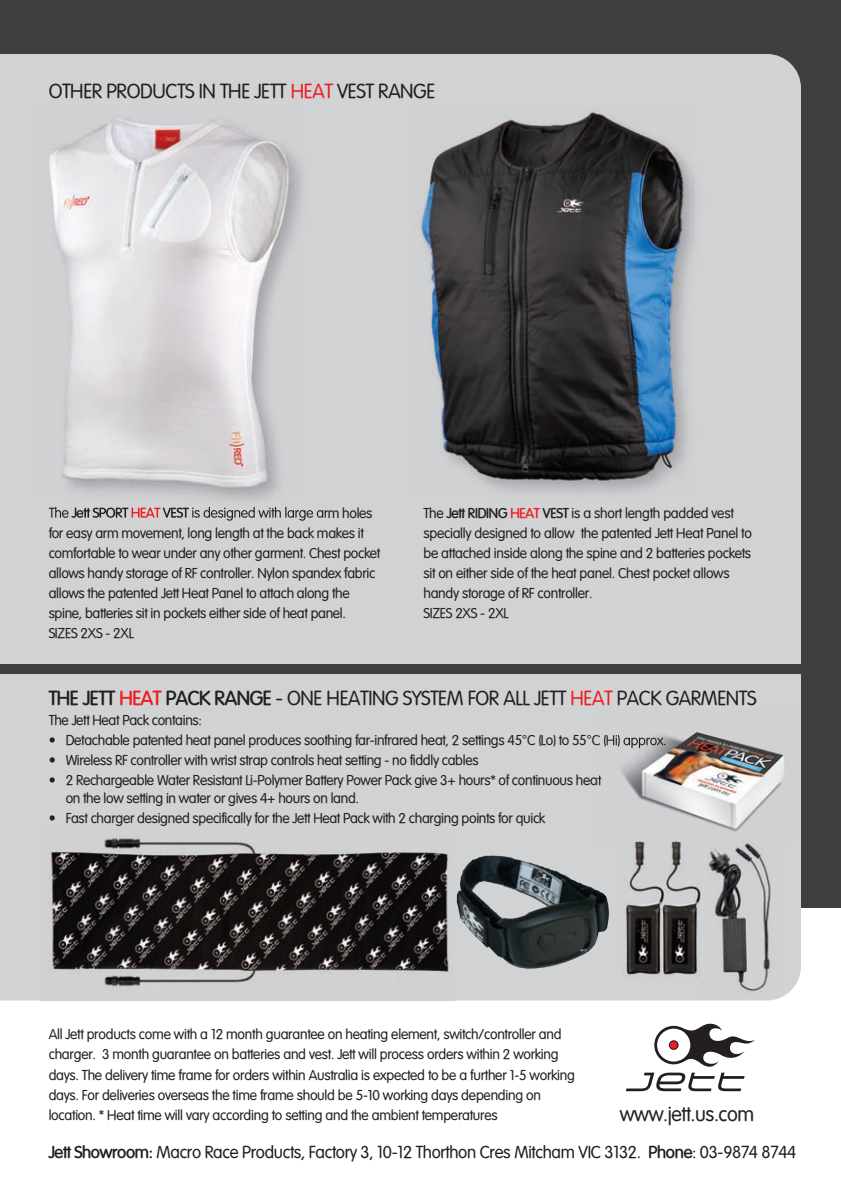
<style>
.page{position:relative;width:841px;height:1192px;background:#fff}
.page>*{position:absolute;margin:0;border:0;box-sizing:border-box;transform-origin:0 0}
.t1{font:20px "Vogel Normal";letter-spacing:-.015em;color:#231f20}
.t2{font:17px "Vogel Normal";letter-spacing:-.015em;color:#231f20}
.t3{font:14px/20px "Vogel Normal";letter-spacing:-.02em;color:#231f20}
.s1{color:#ee1d23}
.s2{font-family:"Vogel";font-weight:700}
.s3{font-family:"Vogel";font-weight:700;color:#ee1d23}
</style>
<div class="page">
<div style="left:0;top:0;width:840px;height:908px;background:#3e3e3f"></div>
<div style="left:0;top:54px;width:800px;height:946px;background:#d1d2d4"></div>
<img style="left:40px;top:829px;width:414px;height:172px">
<div style="left:395px;top:98px;width:346px;height:420px;background:#d1d2d4"></div>
<img style="left:409px;top:107px;width:284px;height:385px">
<img style="left:596px;top:709px;width:197px;height:131px">
<img style="left:596px;top:735px;width:67px;height:11px">
<svg style="left:596px;top:775px;width:5px;height:10px"></svg>
<svg style="left:626px;top:1023px;width:129px;height:68px"></svg>
<svg style="left:668px;top:1040px;width:10px;height:10px"></svg>
<svg style="left:669px;top:1041px;width:8px;height:8px"></svg>
<img style="left:456px;top:855px;width:99px;height:114px">
<img style="left:701px;top:836px;width:79px;height:161px">
<img style="left:623px;top:839px;width:82px;height:139px">
<div style="left:0;top:664px;width:840px;height:10px;background:#3e3e3f"></div>
<div style="left:21px;top:101px;width:306px;height:420px;background:#d1d2d4"></div>
<img style="left:49px;top:507px;width:19px;height:11px">
<img style="left:71px;top:508px;width:57px;height:10px">
<img style="left:131px;top:508px;width:29px;height:10px">
<img style="left:163px;top:507px;width:26px;height:11px">
<img style="left:192px;top:507px;width:133px;height:11px">
<img style="left:39px;top:110px;width:260px;height:385px">
<h1 class="t1" style="left:49px;top:80px;width:388px">OTHER PRODUCTS IN THE JETT <span class="s1">HEAT</span> VEST RANGE</h1>
<p class="t3" style="left:49px;top:523px;width:333px">for easy arm movement, long length at the back makes it comfortable to wear under any other garment. Chest pocket allows handy storage of RF controller. Nylon spandex fabric allows the patented Jett Heat Panel to attach along the spine, batteries sit in pockets either side of heat panel.<br>SIZES 2XS - 2XL</p>
<p class="t3" style="left:423px;top:503px;width:330px">The <span class="s2">Jett RIDING</span> <span class="s3">HEAT</span> <span class="s2">VEST</span> is a short length padded vest specially designed to allow the patented Jett Heat Panel to be attached inside along the spine and 2 batteries pockets sit on either side of the heat panel. Chest pocket allows handy storage of RF controller.<br>SIZES 2XS - 2XL</p>
<h1 class="t1" style="left:49px;top:687px;width:709px"><span class="s2">THE JETT</span> <span class="s3">HEAT</span> <span class="s2">PACK RANGE -</span> ONE HEATING SYSTEM FOR ALL JETT <span class="s1">HEAT</span> PACK GARMENTS</h1>
<p class="t3" style="left:49px;top:710px;width:155px">The Jett Heat Pack contains:</p>
<p class="t3" style="left:49px;top:730px;width:619px">• Detachable patented heat panel produces soothing far-infrared heat, 2 settings 45°C (Lo) to 55°C (Hi) approx.</p>
<p class="t3" style="left:49px;top:750px;width:431px">• Wireless RF controller with wrist strap controls heat setting - no fiddly cables</p>
<p class="t3" style="left:66px;top:771px;width:536px;line-height:18px;text-indent:-17px">• 2 Rechargeable Water Resistant Li-Polymer Battery Power Pack give 3+ hours* of continuous heat on the low setting in water or gives 4+ hours on land.</p>
<p class="t3" style="left:49px;top:808px;width:498px">• Fast charger designed specifically for the Jett Heat Pack with 2 charging points for quick</p>
<p class="t3" style="left:49px;top:1024px;width:527px">All Jett products come with a 12 month guarantee on heating element, switch/controller and charger. 3 month guarantee on batteries and vest. Jett will process orders within 2 working days. The delivery time frame for orders within Australia is expected to be a further 1-5 working days. For deliveries overseas the time frame should be 5-10 working days depending on location. * Heat time will vary according to setting and the ambient temperatures</p>
<p class="t2" style="left:49px;top:1142px;width:749px"><span class="s2">Jett Showroom:</span> Macro Race Products, Factory 3, 10-12 Thorthon Cres Mitcham VIC 3132. <span class="s2">Phone</span>: 03-9874 8744</p>
<h1 class="t1" style="left:619px;top:1102px;width:136px">www.jett.us.com</h1>
</div>
